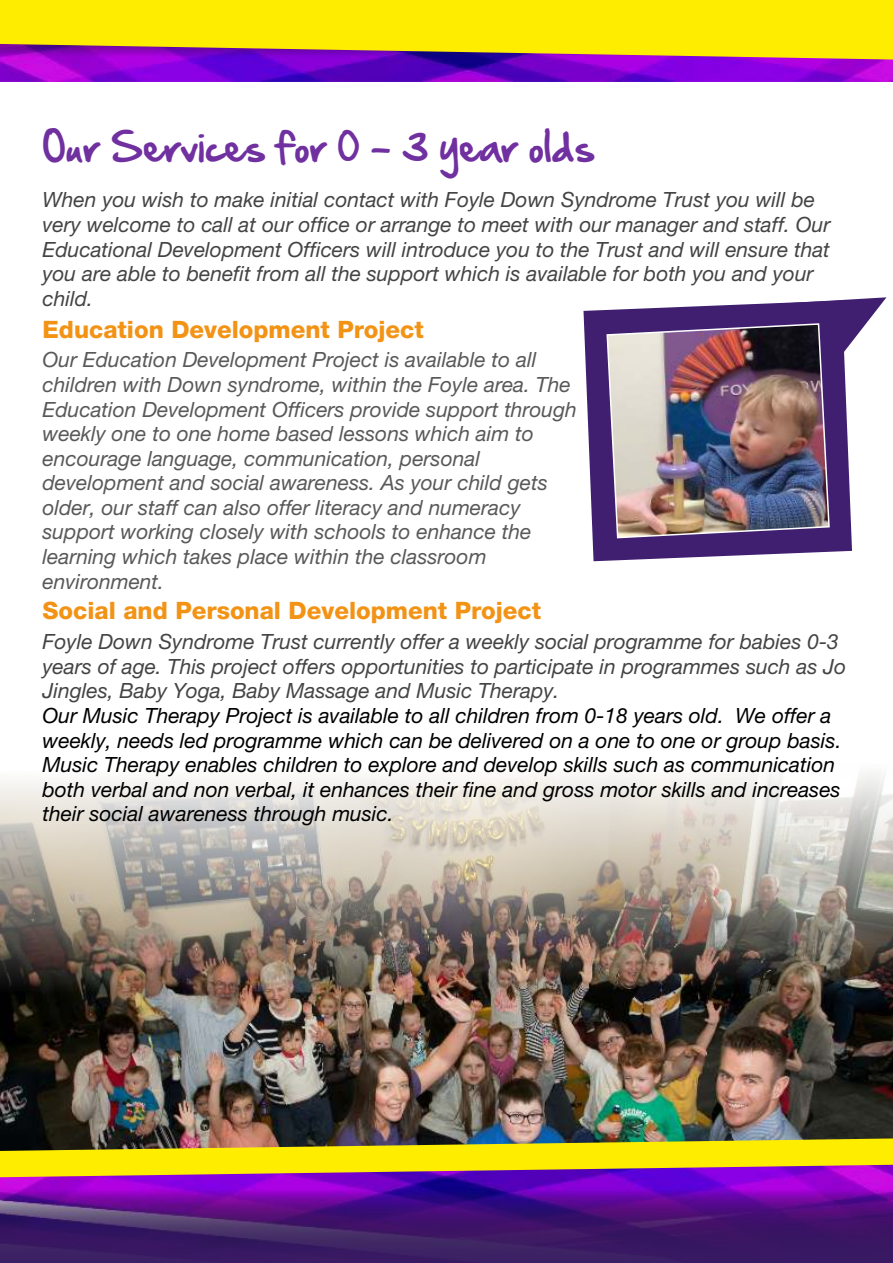
<style>
.page{position:relative;width:893px;height:1263px;background:#fff}
.page>*{position:absolute;margin:0;border:0;box-sizing:border-box;transform-origin:0 0}
.t1{font:36px "Hand Of Sean";color:#7030a0}
.t2{font:800 24px "Helvetica Neue LT Std";color:#f39315}
.t3{font:italic 21px/24.6px "Helvetica Neue LT Std";color:#444}
.t4{font:italic 21px/24.6px "Helvetica Neue LT Std";color:#595959}
.t5{font:italic 21px/24.6px "Helvetica Neue LT Std";color:#000}
</style>
<div class="page">
<img style="left:0;top:773px;width:893px;height:364px">
<svg style="left:842px;top:297px;width:44px;height:45px"></svg>
<svg style="left:583px;top:300px;width:269px;height:261px;fill:#401f71"></svg>
<img style="left:606px;top:322px;width:224px;height:217px">
<img style="left:0;top:61px;width:893px;height:21px">
<svg style="left:0;top:0;width:893px;height:61px;background:#eac91d"></svg>
<img style="left:0;top:1179px;width:893px;height:84px">
<img style="left:0;top:1137px;width:893px;height:42px">
<h1 class="t1" style="left:43px;top:132px;width:554px">Our Services for 0 - 3 year olds</h1>
<p class="t3" style="left:43px;top:191px;width:789px">When you wish to make initial contact with Foyle Down Syndrome Trust you will be very welcome to call at our office or arrange to meet with our manager and staff. Our Educational Development Officers will introduce you to the Trust and will ensure that you are able to benefit from all the support which is available for both you and your child.</p>
<p class="t2" style="left:43px;top:321px;width:383px">Education Development Project</p>
<p class="t4" style="left:43px;top:351px;width:536px">Our Education Development Project is available to all children with Down syndrome, within the Foyle area. The Education Development Officers provide support through weekly one to one home based lessons which aim to encourage language, communication, personal development and social awareness. As your child gets older, our staff can also offer literacy and numeracy support working closely with schools to enhance the learning which takes place within the classroom environment.</p>
<p class="t2" style="left:43px;top:602px;width:500px">Social and Personal Development Project</p>
<p class="t3" style="left:43px;top:632px;width:805px">Foyle Down Syndrome Trust currently offer a weekly social programme for babies 0-3 years of age. This project offers opportunities to participate in programmes such as Jo<br>Jingles, Baby Yoga, Baby Massage and Music Therapy.</p>
<p class="t5" style="left:43px;top:706px;width:800px">Our Music Therapy Project is available to all children from 0-18 years old. We offer a weekly, needs led programme which can be delivered on a one to one or group basis.<br>Music Therapy enables children to explore and develop skills such as communication both verbal and non verbal, it enhances their fine and gross motor skills and increases their social awareness through music.</p>
</div>
